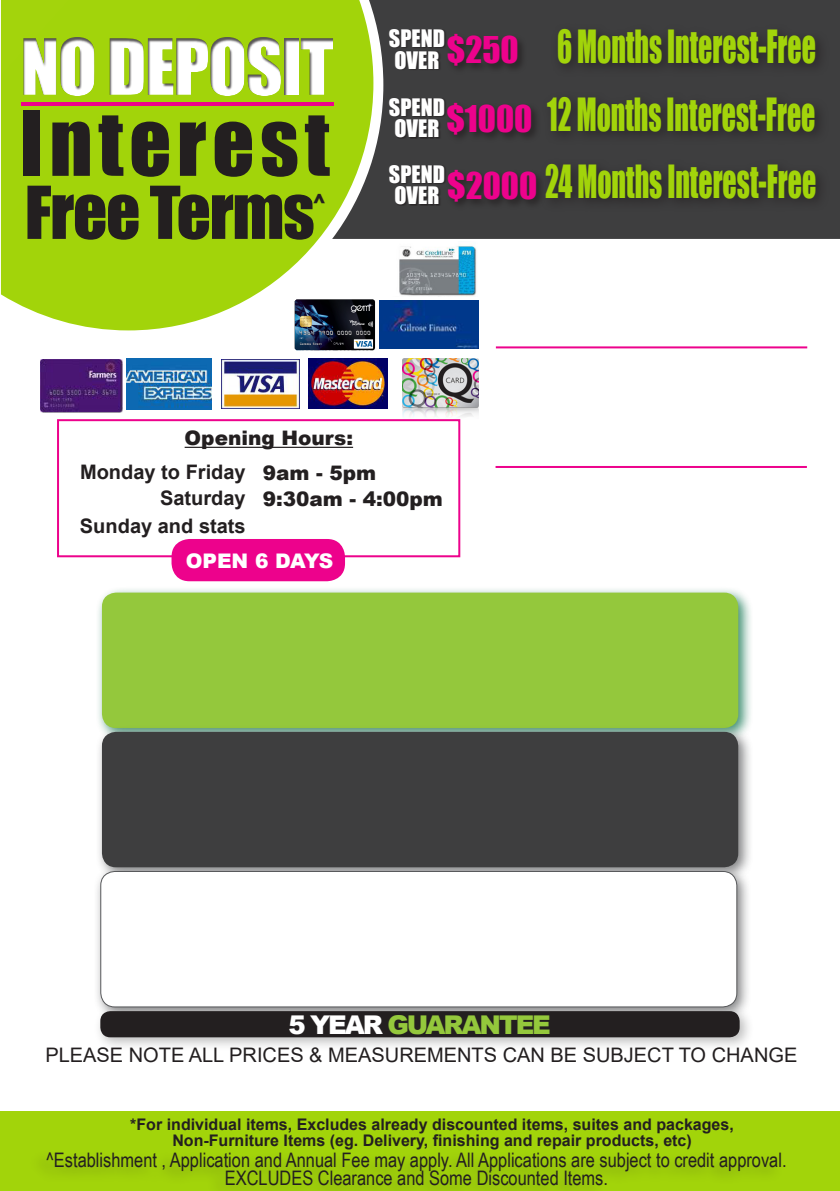
<style>
.page{position:relative;width:840px;height:1191px;background:#fff}
.page>*{position:absolute;margin:0;border:0;box-sizing:border-box;transform-origin:0 0}
.t1{font:82.2px "Impact";letter-spacing:.07em;color:#231f20}
.t2{font:71.6px "Impact";letter-spacing:-.02em;color:#fff}
.t3{font:67.4px "Impact";letter-spacing:-.02em;color:#231f20}
.t4{font:42px "Impact";color:#a2d40a;scale:.66 1}
.t5{font:33.8px "Impact";color:#ed028c}
.t6{font:900 25.8px "Arial";letter-spacing:-.08em;color:#94c83c}
.t7{font:24px "Impact";color:#231f20}
.t8{font:22.2px/21.6px "Impact";color:#fff}
.t9{font:900 20.2px "Arial";letter-spacing:-.02em;color:#fff}
.t10{font:20px "Arial Narrow";color:#231f20}
.t11{font:20px "Arial";color:#231f20}
.t12{font:700 20px/28.8px "Arial";color:#231f20;text-align:right}
.t13{font:900 20px "Arial";color:#231f20}
.t14{font:700 16px "Arial";color:#231f20}
.s1{color:#fff}
</style>
<div class="page">
<svg style="left:1px;top:0;width:331px;height:330px;fill:#a2d40a"></svg>
<svg style="left:332px;top:0;width:507px;height:239px;fill:#3e3e3f"></svg>
<div style="left:445px;top:33px;width:82px;height:42px;background:#353435"></div>
<div style="left:550px;top:23px;width:280px;height:54px;background:#363536"></div>
<div style="left:7px;top:10px;width:396px;height:112px;background:#231f20;opacity:.75"></div>
<hr style="left:22px;top:102px;width:311px;height:4px;background:#ed028c">
<hr style="left:495px;top:466px;width:311px;height:2px;background:#ed028c">
<hr style="left:495px;top:346px;width:311px;height:2px;background:#ed028c">
<div style="left:57px;top:419px;width:403px;height:138px;border:2px solid #ed028c"></div>
<hr style="left:184px;top:447px;width:169px;height:1px;background:#231f20">
<div style="left:171px;top:539px;width:174px;height:42px;background:#ed028c;border-radius:18px"></div>
<img style="left:402px;top:358px;width:76px;height:59px">
<img style="left:290px;top:297px;width:90px;height:54px">
<img style="left:379px;top:301px;width:99px;height:47px">
<img style="left:221px;top:359px;width:78px;height:49px">
<img style="left:309px;top:359px;width:78px;height:49px">
<img style="left:127px;top:358px;width:84px;height:51px">
<img style="left:399px;top:245px;width:78px;height:52px">
<div style="left:389px;top:29px;width:57px;height:41px;background:#231f20;opacity:.75"></div>
<div style="left:445px;top:101px;width:96px;height:43px;background:#343334"></div>
<div style="left:541px;top:91px;width:288px;height:55px;background:#373637"></div>
<div style="left:389px;top:98px;width:57px;height:41px;background:#231f20;opacity:.75"></div>
<div style="left:446px;top:168px;width:100px;height:43px;background:#333233"></div>
<div style="left:539px;top:158px;width:290px;height:55px;background:#363536"></div>
<div style="left:389px;top:165px;width:57px;height:41px;background:#231f20;opacity:.75"></div>
<img style="left:40px;top:360px;width:83px;height:52px">
<div style="left:0;top:1111px;width:839px;height:80px;background:#a2d40a"></div>
<div style="left:28px;top:1148px;width:758px;height:43px;background:#9dcd0a"></div>
<div style="left:95px;top:585px;width:657px;height:158px;background:#026b44;opacity:.75"></div>
<div style="left:102px;top:592px;width:635px;height:136px;background:#94c83c;border-radius:14px"></div>
<div style="left:95px;top:725px;width:657px;height:157px;background:#57585a;opacity:.75"></div>
<div style="left:102px;top:732px;width:635px;height:135px;background:#3e3e3f;border-radius:14px"></div>
<div style="left:93px;top:864px;width:658px;height:157px;background:#57585a;opacity:.75"></div>
<div style="left:101px;top:871px;width:635px;height:136px;background:#fff;border-radius:14px"></div>
<div style="left:93px;top:1004px;width:660px;height:48px;background:#000;opacity:.27"></div>
<div style="left:100px;top:1011px;width:639px;height:26px;background:#231f20;border-radius:10px"></div>
<h2 class="t2" style="left:20px;top:11px;width:314px">NO DEPOSIT</h2>
<p class="t1" style="left:20px;top:80px;width:311px">Interest</p>
<p class="t3" style="left:25px;top:160px;width:291px">Free Terms</p>
<p class="t7" style="left:313px;top:185px;width:13px">^</p>
<p class="t5" style="left:446px;top:24px;width:73px">$250</p>
<p class="t4" style="left:557px;top:14px;width:393px">6 Months Interest-Free</p>
<p class="t8" style="left:389px;top:27px;width:57px">SPEND<br>OVER</p>
<p class="t5" style="left:446px;top:92px;width:87px">$1000</p>
<p class="t4" style="left:547px;top:82px;width:408px">12 Months Interest-Free</p>
<p class="t8" style="left:389px;top:96px;width:57px">SPEND<br>OVER</p>
<p class="t5" style="left:447px;top:159px;width:92px">$2000</p>
<p class="t4" style="left:545px;top:149px;width:412px">24 Months Interest-Free</p>
<p class="t8" style="left:389px;top:163px;width:57px">SPEND<br>OVER</p>
<p class="t13" style="left:184px;top:423px;width:170px">Opening Hours:</p>
<p class="t12" style="left:80px;top:457px;width:167px">Monday to Friday</p>
<p class="t12" style="left:80px;top:483px;width:167px">Saturday<br>Sunday and stats</p>
<p class="t13" style="left:262px;top:458px;width:115px">9am - 5pm</p>
<p class="t13" style="left:262px;top:484px;width:182px">9:30am - 4:00pm</p>
<p class="t9" style="left:186px;top:546px;width:149px">OPEN 6 DAYS</p>
<p class="t6" style="left:288px;top:1005px;width:264px"><span class="s1">5 YEAR</span> GUARANTEE</p>
<p class="t11" style="left:45px;top:1040px;width:753px">PLEASE NOTE ALL PRICES &amp; MEASUREMENTS CAN BE SUBJECT TO CHANGE</p>
<p class="t14" style="left:130px;top:1112px;width:604px">*For individual items, Excludes already discounted items, suites and packages,</p>
<p class="t14" style="left:172px;top:1128px;width:520px">Non-Furniture Items (eg. Delivery, finishing and repair products, etc)</p>
<p class="t10" style="left:46px;top:1145px;width:741px">^Establishment , Application and Annual Fee may apply. All Applications are subject to credit approval.</p>
<p class="t10" style="left:225px;top:1163px;width:384px">EXCLUDES Clearance and Some Discounted Items.</p>
</div>
